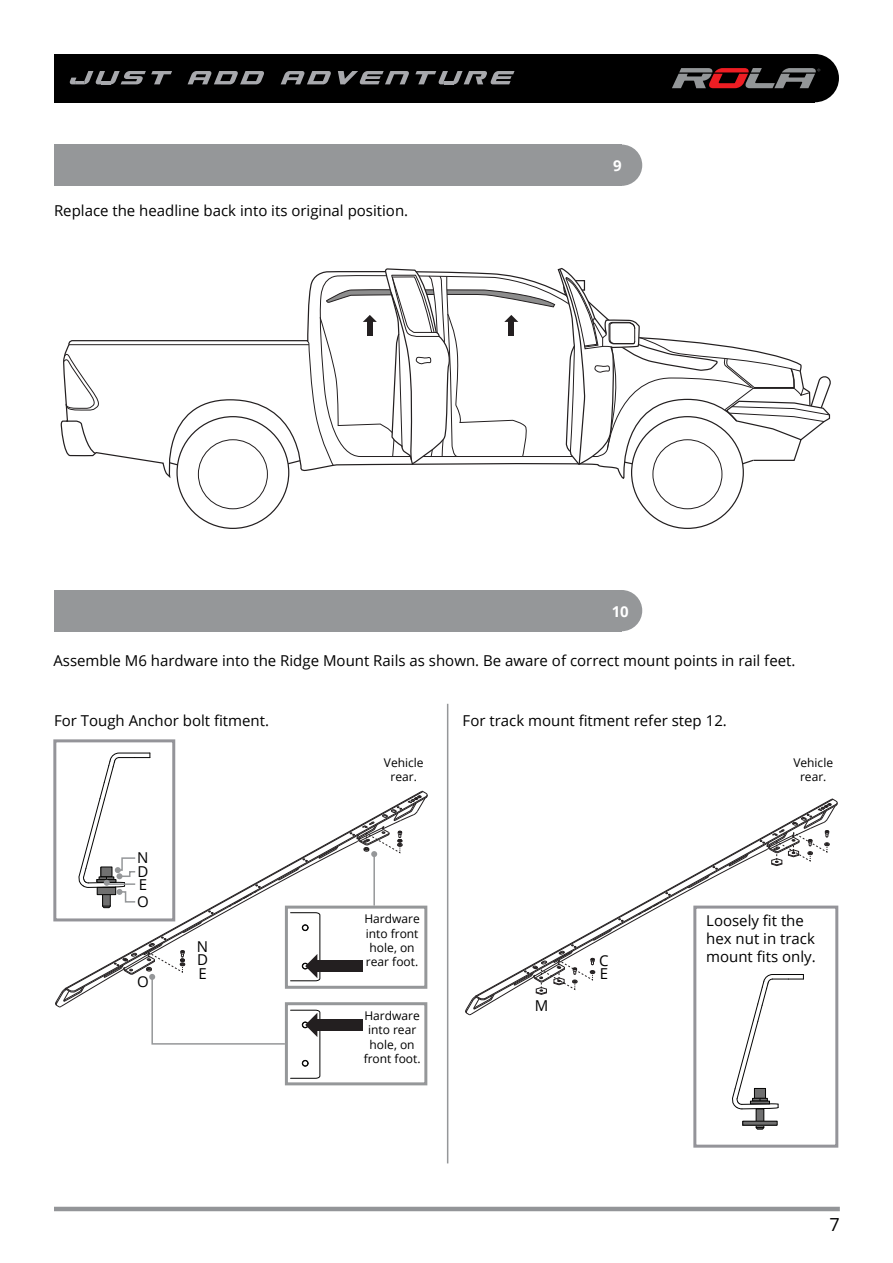
<style>
.page{position:relative;width:893px;height:1263px;background:#fff}
.page>*{position:absolute;margin:0;border:0;box-sizing:border-box;transform-origin:0 0}
.t1{font:18px "Open Sans";color:#000}
.t2{font:15px/18px "Open Sans";color:#000}
.t3{font:700 15px "Open Sans";color:#fff}
.t4{font:12px/14.4px "Open Sans";color:#000;text-align:center}
</style>
<div class="page">
<div style="left:54px;top:54px;width:761px;height:48px;background:#000"></div>
<div style="left:791px;top:54px;width:48px;height:48px;background:#000;border-radius:50%"></div>
<hr style="left:54px;top:1207px;width:786px;height:4px;background:#939598">
<svg style="left:415px;top:71px;width:99px;height:13px"></svg>
<svg style="left:338px;top:71px;width:71px;height:13px"></svg>
<svg style="left:281px;top:71px;width:50px;height:13px"></svg>
<svg style="left:188px;top:71px;width:76px;height:13px"></svg>
<svg style="left:70px;top:71px;width:102px;height:13px"></svg>
<svg style="left:672px;top:68px;width:148px;height:20px"></svg>
<div style="left:54px;top:145px;width:568px;height:41px;background:#959799"></div>
<div style="left:601px;top:145px;width:41px;height:41px;background:#959799;border-radius:50%"></div>
<div style="left:54px;top:590px;width:568px;height:41px;background:#959799"></div>
<div style="left:601px;top:590px;width:41px;height:41px;background:#959799;border-radius:50%"></div>
<hr style="left:447px;top:704px;width:1px;height:459px;background:#959799">
<svg style="left:758px;top:1110px;width:4px;height:16px"></svg>
<div style="left:756px;top:1108px;width:8px;height:20px;border:1px solid #050504"></div>
<svg style="left:755px;top:1126px;width:10px;height:4px"></svg>
<div style="left:742px;top:1121px;width:35px;height:4px;border:1px solid #050504"></div>
<div style="left:693px;top:905px;width:145px;height:243px;border:3px solid #949499"></div>
<svg style="left:60px;top:340px;width:227px;height:142px"></svg>
<svg style="left:168px;top:461px;width:11px;height:5px"></svg>
<hr style="left:69px;top:344px;width:240px;height:1px;background:#231f20">
<svg style="left:63px;top:352px;width:38px;height:59px"></svg>
<svg style="left:65px;top:420px;width:32px;height:35px"></svg>
<svg style="left:287px;top:268px;width:544px;height:234px"></svg>
<svg style="left:465px;top:799px;width:373px;height:311px"></svg>
<div style="left:53px;top:739px;width:122px;height:182px;border:3px solid #949499"></div>
<div style="left:285px;top:1002px;width:142px;height:83px;border:3px solid #959799"></div>
<svg style="left:55px;top:752px;width:373px;height:327px"></svg>
<p class="t2" style="left:54px;top:201px;width:356px">Replace the headline back into its original position.</p>
<p class="t3" style="left:613px;top:155px;width:10px">9</p>
<p class="t3" style="left:612px;top:601px;width:19px">10</p>
<p class="t2" style="left:53px;top:651px;width:744px">Assemble M6 hardware into the Ridge Mount Rails as shown. Be aware of correct mount points in rail feet.</p>
<p class="t2" style="left:54px;top:711px;width:217px">For Tough Anchor bolt fitment.</p>
<p class="t2" style="left:463px;top:711px;width:266px">For track mount fitment refer step 12.</p>
<p class="t4" style="left:384px;top:755px;width:41px">Vehicle</p>
<p class="t4" style="left:391px;top:769px;width:28px">rear.</p>
<p class="t2" style="left:137px;top:848px;width:13px">N</p>
<p class="t2" style="left:138px;top:862px;width:12px">D</p>
<p class="t2" style="left:139px;top:875px;width:10px">E</p>
<p class="t2" style="left:137px;top:892px;width:13px">O</p>
<p class="t4" style="left:793px;top:755px;width:41px">Vehicle</p>
<p class="t4" style="left:800px;top:769px;width:28px">rear.</p>
<p class="t2" style="left:137px;top:972px;width:13px">O</p>
<p class="t2" style="left:197px;top:937px;width:13px">N</p>
<p class="t2" style="left:197px;top:950px;width:12px">D</p>
<p class="t2" style="left:198px;top:964px;width:10px">E</p>
<p class="t4" style="left:364px;top:911px;width:57px">Hardware into front hole, on rear foot.</p>
<p class="t4" style="left:364px;top:1008px;width:58px">Hardware into rear hole, on front foot.</p>
<p class="t2" style="left:535px;top:996px;width:15px">M</p>
<p class="t2" style="left:599px;top:951px;width:11px">C</p>
<p class="t2" style="left:600px;top:964px;width:10px">E</p>
<p class="t2" style="left:706px;top:911px;width:111px">Loosely fit the hex nut in track mount fits only.</p>
<p class="t1" style="left:829px;top:1212px;width:12px">7</p>
</div>
